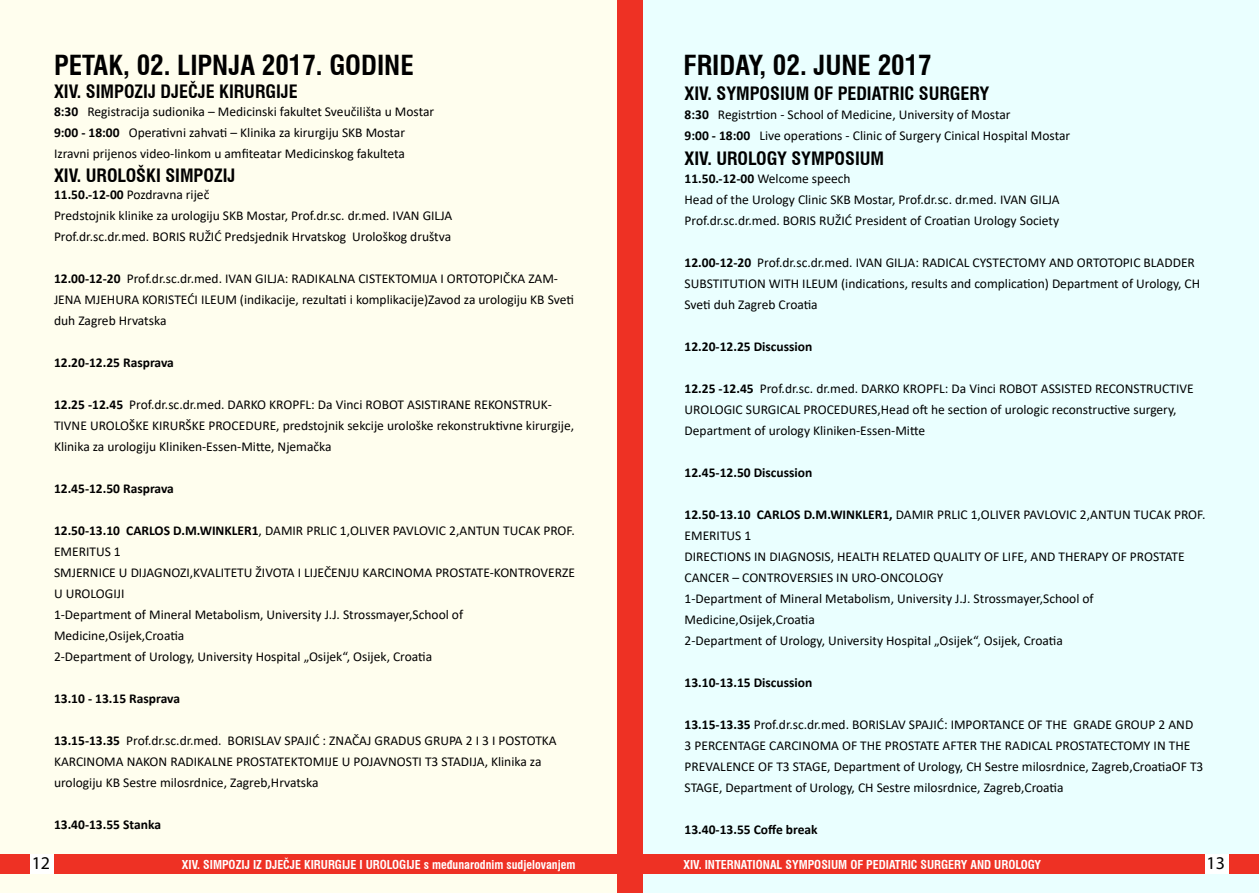
<style>
.page{position:relative;width:1259px;height:893px;background:#fff}
.page>*{position:absolute;margin:0;border:0;box-sizing:border-box;transform-origin:0 0}
.t1{font:700 condensed 27px "Swiss 721 BT";color:#000}
.t2{font:700 condensed 18px "Swiss 721 BT";color:#000}
.t3{font:18px "Myriad Pro";color:#000}
.t4{font:13.5px/21px "Calibri";color:#000}
.t5{font:700 13.5px "Calibri";color:#000}
.t6{font:700 condensed 12px "Swiss 721 BT";color:#fff}
.s1{font-weight:700}
</style>
<div class="page">
<div style="left:0;top:0;width:629px;height:893px;background:#fffeee"></div>
<div style="left:629px;top:0;width:630px;height:893px;background:#eaffff"></div>
<div style="left:617px;top:0;width:25px;height:893px;background:#ee3124"></div>
<div style="left:0;top:855px;width:1259px;height:19px;background:#ee3124"></div>
<div style="left:31px;top:855px;width:23px;height:19px;background:#fff"></div>
<div style="left:1205px;top:855px;width:23px;height:19px;background:#fff"></div>
<h1 class="t1" style="left:54px;top:49px;width:361px">PETAK, 02. LIPNJA 2017. GODINE</h1>
<p class="t4" style="left:54px;top:101px;width:382px"><span class="s1">8:30</span> Registracija sudionika – Medicinski fakultet Sveučilišta u Mostar<br><span class="s1">9:00 - 18:00</span> Operativni zahvati – Klinika za kirurgiju SKB Mostar<br>Izravni prijenos video-linkom u amfiteatar Medicinskog fakulteta</p>
<h2 class="t2" style="left:54px;top:81px;width:245px">XIV. SIMPOZIJ DJEČJE KIRURGIJE</h2>
<h2 class="t2" style="left:54px;top:164px;width:183px">XIV. UROLOŠKI SIMPOZIJ</h2>
<p class="t4" style="left:54px;top:184px;width:400px"><span class="s1">11.50.-12-00</span> Pozdravna riječ<br>Predstojnik klinike za urologiju SKB Mostar, Prof.dr.sc. dr.med. IVAN GILJA<br>Prof.dr.sc.dr.med. BORIS RUŽIĆ Predsjednik Hrvatskog Urološkog društva</p>
<p class="t4" style="left:54px;top:268px;width:521px"><span class="s1">12.00-12-20</span> Prof.dr.sc.dr.med. IVAN GILJA: RADIKALNA CISTEKTOMIJA I ORTOTOPIČKA ZAM-<br>JENA MJEHURA KORISTEĆI ILEUM (indikacije, rezultati i komplikacije)Zavod za urologiju KB Sveti duh Zagreb Hrvatska</p>
<p class="t5" style="left:54px;top:353px;width:121px">12.20-12.25 Rasprava</p>
<p class="t4" style="left:54px;top:394px;width:522px"><span class="s1">12.25 -12.45</span> Prof.dr.sc.dr.med. DARKO KROPFL: Da Vinci ROBOT ASISTIRANE REKONSTRUK-<br>TIVNE UROLOŠKE KIRURŠKE PROCEDURE, predstojnik sekcije urološke rekonstruktivne kirurgije,<br>Klinika za urologiju Kliniken-Essen-Mitte, Njemačka</p>
<p class="t5" style="left:54px;top:479px;width:121px">12.45-12.50 Rasprava</p>
<p class="t4" style="left:54px;top:520px;width:522px"><span class="s1">12.50-13.10 CARLOS D.M.WINKLER1</span>, DAMIR PRLIC 1,OLIVER PAVLOVIC 2,ANTUN TUCAK PROF.<br>EMERITUS 1<br>SMJERNICE U DIJAGNOZI,KVALITETU ŽIVOTA I LIJEČENJU KARCINOMA PROSTATE-KONTROVERZE U UROLOGIJI<br>1-Department of Mineral Metabolism, University J.J. Strossmayer,School of Medicine,Osijek,Croatia<br>2-Department of Urology, University Hospital „Osijek“, Osijek, Croatia</p>
<p class="t5" style="left:54px;top:689px;width:127px">13.10 - 13.15 Rasprava</p>
<p class="t4" style="left:54px;top:730px;width:504px"><span class="s1">13.15-13.35</span> Prof.dr.sc.dr.med. BORISLAV SPAJIĆ : ZNAČAJ GRADUS GRUPA 2 I 3 I POSTOTKA<br>KARCINOMA NAKON RADIKALNE PROSTATEKTOMIJE U POJAVNOSTI T3 STADIJA, Klinika za urologiju KB Sestre milosrdnice, Zagreb,Hrvatska</p>
<p class="t5" style="left:54px;top:815px;width:108px">13.40-13.55 Stanka</p>
<h1 class="t1" style="left:683px;top:49px;width:250px">FRIDAY, 02. JUNE 2017</h1>
<p class="t4" style="left:684px;top:103px;width:387px"><span class="s1">8:30</span> Registrtion - School of Medicine, University of Mostar<br><span class="s1">9:00 - 18:00</span> Live operations - Clinic of Surgery Cinical Hospital Mostar</p>
<h2 class="t2" style="left:684px;top:83px;width:306px">XIV. SYMPOSIUM OF PEDIATRIC SURGERY</h2>
<h2 class="t2" style="left:684px;top:148px;width:201px">XIV. UROLOGY SYMPOSIUM</h2>
<p class="t4" style="left:684px;top:168px;width:377px"><span class="s1">11.50.-12-00</span> Welcome speech<br>Head of the Urology Clinic SKB Mostar, Prof.dr.sc. dr.med. IVAN GILJA<br>Prof.dr.sc.dr.med. BORIS RUŽIĆ President of Croatian Urology Society</p>
<p class="t4" style="left:684px;top:252px;width:517px"><span class="s1">12.00-12-20</span> Prof.dr.sc.dr.med. IVAN GILJA: RADICAL CYSTECTOMY AND ORTOTOPIC BLADDER<br>SUBSTITUTION WITH ILEUM (indications, results and complication) Department of Urology, CH<br>Sveti duh Zagreb Croatia</p>
<p class="t5" style="left:684px;top:337px;width:129px">12.20-12.25 Discussion</p>
<p class="t4" style="left:684px;top:378px;width:511px"><span class="s1">12.25 -12.45</span> Prof.dr.sc. dr.med. DARKO KROPFL: Da Vinci ROBOT ASSISTED RECONSTRUCTIVE<br>UROLOGIC SURGICAL PROCEDURES,Head oft he section of urologic reconstructive surgery,<br>Department of urology Kliniken-Essen-Mitte</p>
<p class="t5" style="left:684px;top:463px;width:129px">12.45-12.50 Discussion</p>
<p class="t4" style="left:684px;top:504px;width:522px"><span class="s1">12.50-13.10 CARLOS D.M.WINKLER1,</span> DAMIR PRLIC 1,OLIVER PAVLOVIC 2,ANTUN TUCAK PROF.<br>EMERITUS 1<br>DIRECTIONS IN DIAGNOSIS, HEALTH RELATED QUALITY OF LIFE, AND THERAPY OF PROSTATE CANCER – CONTROVERSIES IN URO-ONCOLOGY<br>1-Department of Mineral Metabolism, University J.J. Strossmayer,School of Medicine,Osijek,Croatia<br>2-Department of Urology, University Hospital „Osijek“, Osijek, Croatia</p>
<p class="t5" style="left:684px;top:673px;width:129px">13.10-13.15 Discussion</p>
<p class="t4" style="left:684px;top:714px;width:520px"><span class="s1">13.15-13.35</span> Prof.dr.sc.dr.med. BORISLAV SPAJIĆ: IMPORTANCE OF THE GRADE GROUP 2 AND 3 PERCENTAGE CARCINOMA OF THE PROSTATE AFTER THE RADICAL PROSTATECTOMY IN THE PREVALENCE OF T3 STAGE, Department of Urology, CH Sestre milosrdnice, Zagreb,CroatiaOF T3<br>STAGE, Department of Urology, CH Sestre milosrdnice, Zagreb,Croatia</p>
<p class="t5" style="left:684px;top:820px;width:135px">13.40-13.55 Coffe break</p>
<h2 class="t3" style="left:32px;top:852px;width:20px">12</h2>
<p class="t6" style="left:182px;top:857px;width:395px">XIV. SIMPOZIJ IZ DJEČJE KIRURGIJE I UROLOGIJE s međunarodnim sudjelovanjem</p>
<p class="t6" style="left:683px;top:857px;width:359px">XIV. INTERNATIONAL SYMPOSIUM OF PEDIATRIC SURGERY AND UROLOGY</p>
<h2 class="t3" style="left:1206px;top:852px;width:20px">13</h2>
</div>
